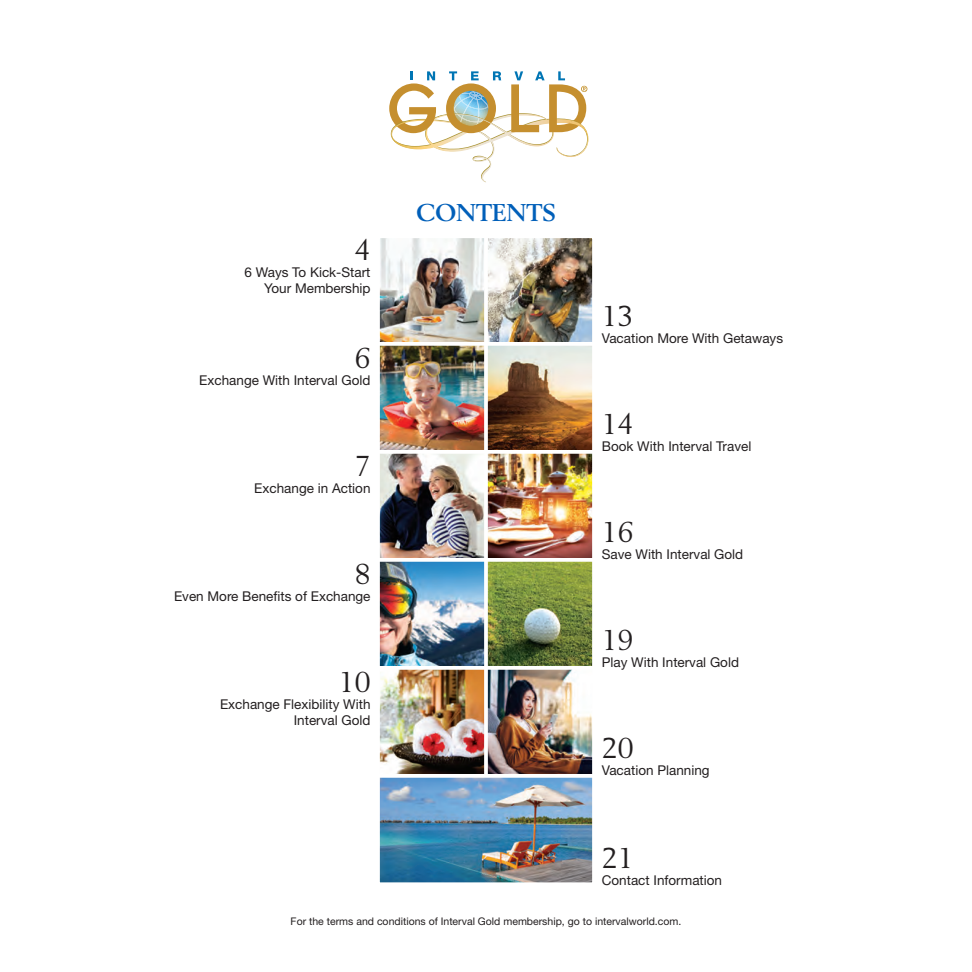
<style>
.page{position:relative;width:972px;height:972px;background:#fff}
.page>*{position:absolute;margin:0;border:0;box-sizing:border-box;transform-origin:0 0}
.t1{font:28.5px "Berling LT Std";color:#231f20}
.t2{font:700 24px "Berling LT Std";color:#005fb9}
.t3{font:13.5px/16.5px "Helvetica Neue LT Pro";color:#231f20;text-align:right}
.t4{font:10.5px "Helvetica Neue LT Pro";color:#231f20}
</style>
<div class="page">
<img style="left:381px;top:239px;width:210px;height:642px">
<svg style="left:389px;top:71px;width:199px;height:112px"></svg>
<svg style="left:484px;top:239px;width:4px;height:535px"></svg>
<hr style="left:378px;top:342px;width:216px;height:4px;background:#fff">
<hr style="left:378px;top:450px;width:216px;height:4px;background:#fff">
<svg style="left:381px;top:558px;width:210px;height:4px"></svg>
<svg style="left:381px;top:666px;width:210px;height:4px"></svg>
<svg style="left:381px;top:774px;width:210px;height:4px"></svg>
<div style="left:376px;top:234px;width:220px;height:652px;border:4px solid #fff"></div>
<p class="t1" style="left:355px;top:233px;width:17px">4</p>
<p class="t3" style="left:245px;top:263px;width:128px">6 Ways To Kick-Start<br>Your Membership</p>
<p class="t1" style="left:355px;top:341px;width:17px">6</p>
<p class="t3" style="left:199px;top:371px;width:173px">Exchange With Interval Gold</p>
<p class="t1" style="left:355px;top:449px;width:17px">7</p>
<p class="t3" style="left:254px;top:479px;width:118px">Exchange in Action</p>
<p class="t1" style="left:355px;top:557px;width:17px">8</p>
<p class="t3" style="left:174px;top:587px;width:198px">Even More Benefits of Exchange</p>
<p class="t1" style="left:339px;top:665px;width:33px">10</p>
<p class="t3" style="left:220px;top:695px;width:152px">Exchange Flexibility With<br>Interval Gold</p>
<p class="t2" style="left:416px;top:199px;width:141px">CONTENTS</p>
<p class="t1" style="left:602px;top:299px;width:33px">13</p>
<p class="t3" style="left:602px;top:329px;width:183px">Vacation More With Getaways</p>
<p class="t1" style="left:602px;top:407px;width:33px">14</p>
<p class="t3" style="left:602px;top:437px;width:151px">Book With Interval Travel</p>
<p class="t1" style="left:602px;top:515px;width:33px">16</p>
<p class="t3" style="left:602px;top:545px;width:143px">Save With Interval Gold</p>
<p class="t1" style="left:602px;top:623px;width:33px">19</p>
<p class="t3" style="left:602px;top:653px;width:139px">Play With Interval Gold</p>
<p class="t1" style="left:602px;top:731px;width:33px">20</p>
<p class="t3" style="left:602px;top:761px;width:109px">Vacation Planning</p>
<p class="t1" style="left:602px;top:841px;width:33px">21</p>
<p class="t3" style="left:602px;top:871px;width:122px">Contact Information</p>
<p class="t4" style="left:291px;top:915px;width:392px">For the terms and conditions of Interval Gold membership, go to intervalworld.com.</p>
</div>
